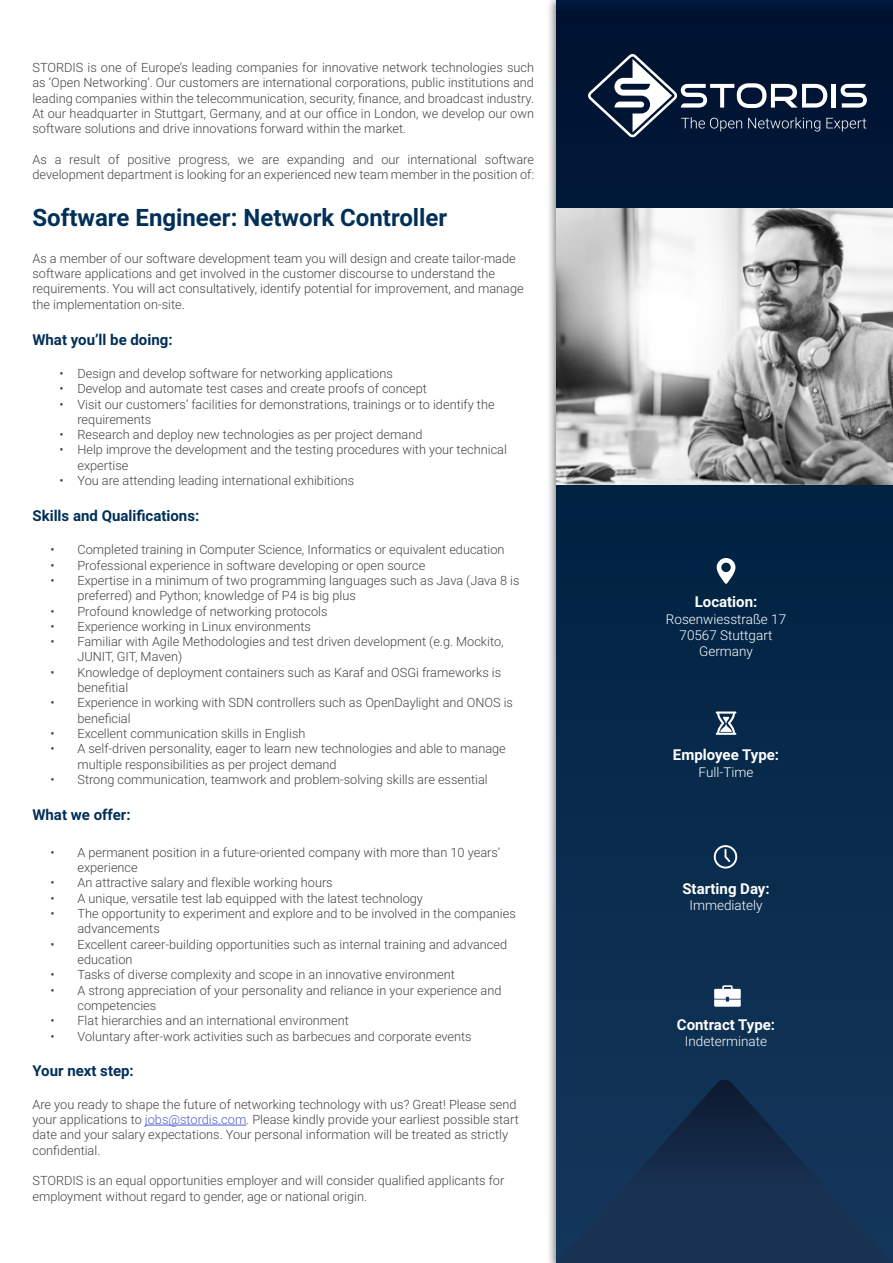
<style>
.page{position:relative;width:893px;height:1263px;background:#fff}
.page>*{position:absolute;margin:0;border:0;box-sizing:border-box;transform-origin:0 0}
.t1{font:700 24px "Roboto";color:#002f58}
.t2{font:700 15px "Roboto";color:#002f58}
.t3{font:700 15px "Roboto";color:#fff}
.t4{font:300 13.5px/16.2px "Roboto";color:#fff;text-align:center}
.t5{font:300 12.75px/15.3px "Roboto";color:#414345}
.s1{color:#4f5cd6}
</style>
<div class="page">
<div style="left:546px;top:0;width:347px;height:1263px;background:#000;opacity:.5"></div>
<svg style="left:556px;top:0;width:337px;height:1080px;background:#062646"></svg>
<svg style="left:588px;top:54px;width:279px;height:83px;background:#31415a"></svg>
<img style="left:556px;top:209px;width:337px;height:275px">
<svg style="left:717px;top:558px;width:18px;height:26px"></svg>
<svg style="left:716px;top:711px;width:20px;height:24px"></svg>
<svg style="left:714px;top:845px;width:23px;height:23px"></svg>
<svg style="left:714px;top:985px;width:27px;height:22px"></svg>
<svg style="left:556px;top:1080px;width:337px;height:183px;background:#143052"></svg>
<hr style="left:145px;top:1125px;width:101px;height:1px;background:#4f5cd6">
<p class="t5" style="left:32px;top:59px;width:503px;text-align:justify">STORDIS is one of Europe’s leading companies for innovative network technologies such as ‘Open Networking’. Our customers are international corporations, public institutions and leading companies within the telecommunication, security, finance, and broadcast industry.<br>At our headquarter in Stuttgart, Germany, and at our office in London, we develop our own software solutions and drive innovations forward within the market.</p>
<p class="t5" style="left:32px;top:151px;width:503px">As a result of positive progress, we are expanding and our international software development department is looking for an experienced new team member in the position of:</p>
<p class="t1" style="left:32px;top:200px;width:416px">Software Engineer: Network Controller</p>
<p class="t5" style="left:32px;top:250px;width:493px">As a member of our software development team you will design and create tailor-made software applications and get involved in the customer discourse to understand the requirements. You will act consultatively, identify potential for improvement, and manage the implementation on-site.</p>
<p class="t2" style="left:32px;top:329px;width:142px">What you’ll be doing:</p>
<p class="t5" style="left:59px;top:365px;width:335px">• Design and develop software for networking applications</p>
<p class="t5" style="left:59px;top:381px;width:369px">• Develop and automate test cases and create proofs of concept</p>
<p class="t5" style="left:77px;top:396px;width:419px;text-indent:-18px">• Visit our customers’ facilities for demonstrations, trainings or to identify the requirements</p>
<p class="t5" style="left:59px;top:426px;width:364px">• Research and deploy new technologies as per project demand</p>
<p class="t5" style="left:77px;top:442px;width:431px;text-indent:-18px">• Help improve the development and the testing procedures with your technical expertise</p>
<p class="t5" style="left:59px;top:472px;width:296px">• You are attending leading international exhibitions</p>
<p class="t2" style="left:32px;top:505px;width:168px">Skills and Qualifications:</p>
<p class="t5" style="left:50px;top:542px;width:456px">• Completed training in Computer Science, Informatics or equivalent education</p>
<p class="t5" style="left:50px;top:557px;width:376px">• Professional experience in software developing or open source</p>
<p class="t5" style="left:77px;top:572px;width:444px;text-indent:-27px">• Expertise in a minimum of two programming languages such as Java (Java 8 is preferred) and Python; knowledge of P4 is big plus</p>
<p class="t5" style="left:50px;top:603px;width:278px">• Profound knowledge of networking protocols</p>
<p class="t5" style="left:50px;top:618px;width:262px">• Experience working in Linux environments</p>
<p class="t5" style="left:77px;top:633px;width:428px;text-indent:-27px">• Familiar with Agile Methodologies and test driven development (e.g. Mockito,<br>JUNIT, GIT, Maven)</p>
<p class="t5" style="left:77px;top:664px;width:425px;text-indent:-27px">• Knowledge of deployment containers such as Karaf and OSGi frameworks is benefitial</p>
<p class="t5" style="left:77px;top:695px;width:437px;text-indent:-27px">• Experience in working with SDN controllers such as OpenDaylight and ONOS is beneficial</p>
<p class="t5" style="left:50px;top:725px;width:256px">• Excellent communication skills in English</p>
<p class="t5" style="left:77px;top:741px;width:430px;text-indent:-27px">• A self-driven personality, eager to learn new technologies and able to manage multiple responsibilities as per project demand</p>
<p class="t5" style="left:50px;top:771px;width:439px">• Strong communication, teamwork and problem-solving skills are essential</p>
<p class="t2" style="left:32px;top:804px;width:100px">What we offer:</p>
<p class="t5" style="left:77px;top:844px;width:424px;text-indent:-27px">• A permanent position in a future-oriented company with more than 10 years’ experience</p>
<p class="t5" style="left:50px;top:875px;width:284px">• An attractive salary and flexible working hours</p>
<p class="t5" style="left:50px;top:890px;width:374px">• A unique, versatile test lab equipped with the latest technology</p>
<p class="t5" style="left:77px;top:905px;width:440px;text-indent:-27px">• The opportunity to experiment and explore and to be involved in the companies advancements</p>
<p class="t5" style="left:77px;top:936px;width:431px;text-indent:-27px">• Excellent career-building opportunities such as internal training and advanced education</p>
<p class="t5" style="left:50px;top:966px;width:406px">• Tasks of diverse complexity and scope in an innovative environment</p>
<p class="t5" style="left:77px;top:982px;width:425px;text-indent:-27px">• A strong appreciation of your personality and reliance in your experience and competencies</p>
<p class="t5" style="left:50px;top:1012px;width:300px">• Flat hierarchies and an international environment</p>
<p class="t5" style="left:50px;top:1029px;width:423px">• Voluntary after-work activities such as barbecues and corporate events</p>
<p class="t2" style="left:32px;top:1060px;width:103px">Your next step:</p>
<p class="t5" style="left:32px;top:1096px;width:488px">Are you ready to shape the future of networking technology with us? Great! Please send your applications to <span class="s1">jobs@stordis.com</span>. Please kindly provide your earliest possible start date and your salary expectations. Your personal information will be treated as strictly confidential.</p>
<p class="t5" style="left:32px;top:1173px;width:473px">STORDIS is an equal opportunities employer and will consider qualified applicants for employment without regard to gender, age or national origin.</p>
<p class="t3" style="left:695px;top:592px;width:64px">Location:</p>
<p class="t4" style="left:666px;top:610px;width:122px">Rosenwiesstraße 17<br>70567 Stuttgart<br>Germany</p>
<p class="t3" style="left:673px;top:745px;width:108px">Employee Type:</p>
<p class="t4" style="left:699px;top:763px;width:56px">Full-Time</p>
<p class="t3" style="left:682px;top:878px;width:89px">Starting Day:</p>
<p class="t4" style="left:689px;top:897px;width:75px">Immediately</p>
<p class="t3" style="left:677px;top:1014px;width:100px">Contract Type:</p>
<p class="t4" style="left:685px;top:1032px;width:84px">Indeterminate</p>
</div>
